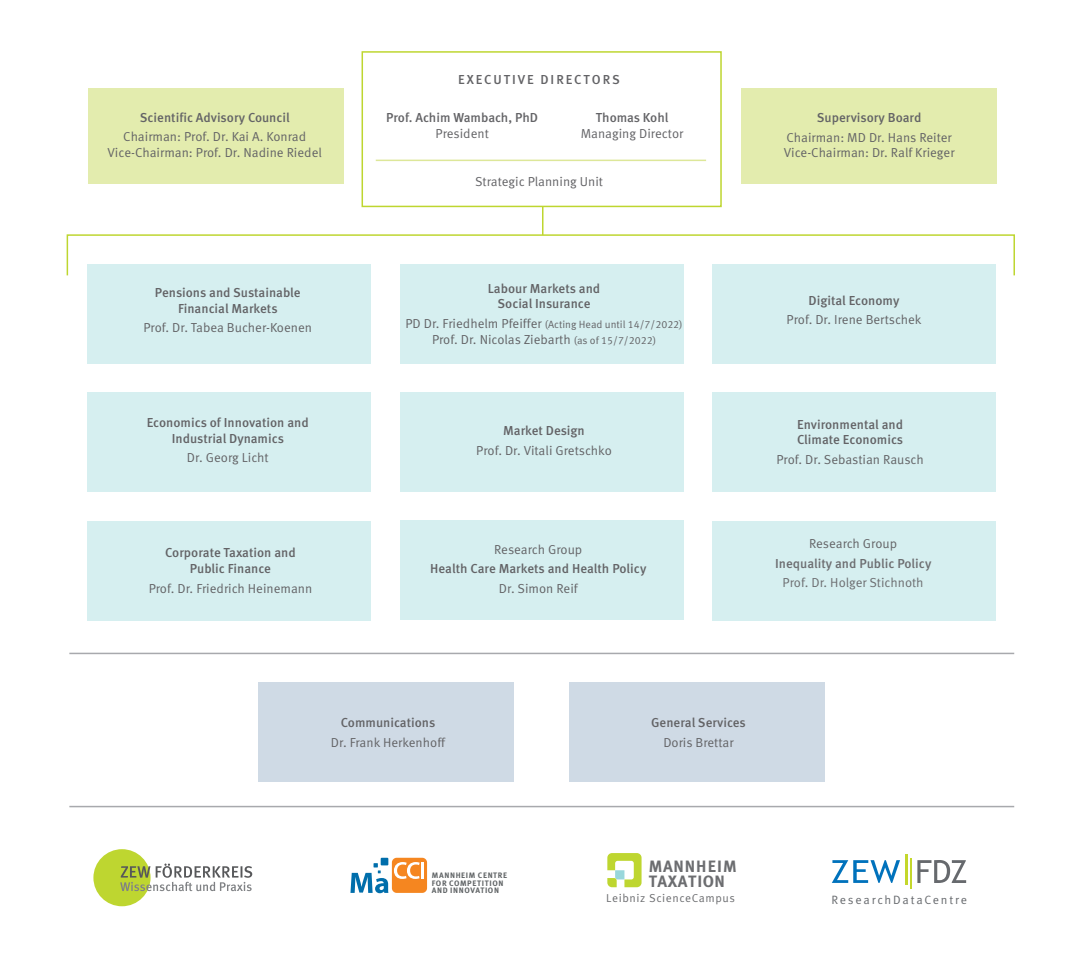
<style>
.page{position:relative;width:1078px;height:962px;background:#fff}
.page>*{position:absolute;margin:0;border:0;box-sizing:border-box;transform-origin:0 0}
.t1{font:700 16.4px/15.2px "Meta Pro";letter-spacing:.04em;color:#6c6d70}
.t2{font:13px/15.6px "Meta Pro";color:#636366;text-align:center}
.t3{font:500 13px/15.6px "Meta Pro";color:#636366;text-align:center}
.t4{font:500 13px "Meta Pro";color:#6c6d70}
.t5{font:13px "Meta Pro";color:#6c6d70}
.t6{font:500 13px "Meta Pro";letter-spacing:.15em;color:#636366}
.t7{font:12px "Meta Pro";letter-spacing:.15em;color:#66696d}
.t8{font:11.6px "Meta Pro";letter-spacing:.05em;color:#6c6d70}
.t9{font:10.4px "Meta Pro";color:#636366}
.t10{font:700 7.8px/7.4px "Meta Pro";letter-spacing:.075em;color:#5f6365}
.s1{font-size:13px}
.s2{font-size:10.4px}
</style>
<div class="page">
<div style="left:361px;top:51px;width:360px;height:156px;border:2px solid #bed630"></div>
<div style="left:741px;top:88px;width:255px;height:96px;background:#e3ecae"></div>
<div style="left:88px;top:88px;width:255px;height:96px;background:#e3ecae"></div>
<div style="left:67px;top:234px;width:947px;height:42px;border:2px solid #bed630"></div>
<svg style="left:542px;top:206px;width:1px;height:29px"></svg>
<hr style="left:69px;top:806px;width:944px;height:1px;background:#a8a9ad">
<hr style="left:69px;top:653px;width:944px;height:1px;background:#a8a9ad">
<svg style="left:607px;top:853px;width:34px;height:34px"></svg>
<hr style="left:909px;top:859px;width:2px;height:30px;background:#c4d72c">
<hr style="left:904px;top:854px;width:3px;height:30px;background:#c4d72c">
<svg style="left:917px;top:860px;width:48px;height:23px"></svg>
<svg style="left:832px;top:860px;width:67px;height:23px"></svg>
<div style="left:392px;top:858px;width:35px;height:35px;background:#f58620;border-radius:5px"></div>
<div style="left:380px;top:858px;width:8px;height:7px;background:#006eab"></div>
<svg style="left:394px;top:862px;width:25px;height:17px"></svg>
<hr style="left:421px;top:862px;width:3px;height:17px;background:#fff">
<svg style="left:350px;top:863px;width:38px;height:30px"></svg>
<div style="left:93px;top:849px;width:57px;height:57px;background:#bed630;border-radius:50%"></div>
<svg style="left:120px;top:863px;width:132px;height:28px"></svg>
<hr style="left:375px;top:160px;width:331px;height:1px;background:#dde799">
<div style="left:258px;top:682px;width:255px;height:99px;background:#cfdae5"></div>
<div style="left:569px;top:682px;width:255px;height:99px;background:#cfdae5"></div>
<div style="left:712px;top:522px;width:283px;height:99px;background:#d6eff0"></div>
<div style="left:87px;top:522px;width:283px;height:99px;background:#d6eff0"></div>
<div style="left:400px;top:521px;width:283px;height:99px;background:#d6eff0"></div>
<div style="left:87px;top:393px;width:283px;height:99px;background:#d6eff0"></div>
<div style="left:400px;top:393px;width:283px;height:99px;background:#d6eff0"></div>
<div style="left:712px;top:393px;width:283px;height:99px;background:#d6eff0"></div>
<div style="left:87px;top:264px;width:283px;height:100px;background:#d6eff0"></div>
<div style="left:400px;top:264px;width:283px;height:100px;background:#d6eff0"></div>
<div style="left:712px;top:264px;width:283px;height:100px;background:#d6eff0"></div>
<p class="t3" style="left:140px;top:110px;width:151px">Scientific Advisory Council</p>
<p class="t2" style="left:108px;top:130px;width:216px">Chairman: Prof. Dr. Kai A. Konrad<br>Vice-Chairman: Prof. Dr. Nadine Riedel</p>
<p class="t3" style="left:155px;top:285px;width:147px">Pensions and Sustainable<br>Financial Markets</p>
<p class="t2" style="left:143px;top:320px;width:170px">Prof. Dr. Tabea Bucher-Koenen</p>
<p class="t3" style="left:147px;top:415px;width:163px">Economics of Innovation and<br>Industrial Dynamics</p>
<p class="t2" style="left:187px;top:450px;width:83px">Dr. Georg Licht</p>
<p class="t3" style="left:165px;top:546px;width:132px">Corporate Taxation and<br>Public Finance</p>
<p class="t2" style="left:149px;top:581px;width:165px">Prof. Dr. Friedrich Heinemann</p>
<p class="t6" style="left:458px;top:71px;width:163px">EXECUTIVE DIRECTORS</p>
<p class="t3" style="left:386px;top:110px;width:153px">Prof. Achim Wambach, PhD</p>
<p class="t2" style="left:435px;top:126px;width:55px">President</p>
<p class="t3" style="left:595px;top:110px;width:74px">Thomas Kohl</p>
<p class="t2" style="left:580px;top:126px;width:104px">Managing Director</p>
<p class="t2" style="left:475px;top:174px;width:129px">Strategic Planning Unit</p>
<p class="t3" style="left:487px;top:281px;width:114px">Labour Markets and<br>Social Insurance</p>
<p class="t9" style="left:405px;top:318px;width:279px"><span class="s1">PD Dr. Friedhelm Pfeiffer</span> (Acting Head until 14/7/2022)</p>
<p class="t2" style="left:432px;top:332px;width:225px">Prof. Dr. Nicolas Ziebarth <span class="s2">(as of 15/7/2022)</span></p>
<p class="t3" style="left:503px;top:424px;width:83px">Market Design</p>
<p class="t2" style="left:476px;top:443px;width:137px">Prof. Dr. Vitali Gretschko</p>
<p class="t2" style="left:494px;top:542px;width:90px">Research Group</p>
<p class="t3" style="left:430px;top:561px;width:218px">Health Care Markets and Health Policy</p>
<p class="t2" style="left:498px;top:581px;width:80px">Dr. Simon Reif</p>
<p class="t3" style="left:816px;top:110px;width:106px">Supervisory Board</p>
<p class="t2" style="left:783px;top:130px;width:172px;text-align:left">Chairman: MD Dr. Hans Reiter<br>Vice-Chairman: Dr. Ralf Krieger</p>
<p class="t3" style="left:808px;top:293px;width:92px">Digital Economy</p>
<p class="t2" style="left:786px;top:312px;width:136px">Prof. Dr. Irene Bertschek</p>
<p class="t3" style="left:796px;top:417px;width:108px;text-align:left">Environmental and<br>Climate Economics</p>
<p class="t2" style="left:776px;top:452px;width:149px">Prof. Dr. Sebastian Rausch</p>
<p class="t2" style="left:808px;top:536px;width:90px">Research Group</p>
<p class="t4" style="left:774px;top:555px;width:158px">Inequality and Public Policy</p>
<p class="t5" style="left:782px;top:574px;width:142px">Prof. Dr. Holger Stichnoth</p>
<p class="t3" style="left:341px;top:715px;width:96px">Communications</p>
<p class="t2" style="left:331px;top:735px;width:116px">Dr. Frank Herkenhoff</p>
<p class="t10" style="left:432px;top:872px;width:77px">MANNHEIM CENTRE<br>FOR COMPETITION<br>AND INNOVATION</p>
<p class="t3" style="left:651px;top:715px;width:96px">General Services</p>
<p class="t2" style="left:663px;top:735px;width:72px">Doris Brettar</p>
<p class="t1" style="left:648px;top:859px;width:89px">MANNHEIM<br>TAXATION</p>
<p class="t8" style="left:606px;top:891px;width:130px">Leibniz ScienceCampus</p>
<p class="t7" style="left:831px;top:892px;width:137px">ResearchDataCentre</p>
</div>
